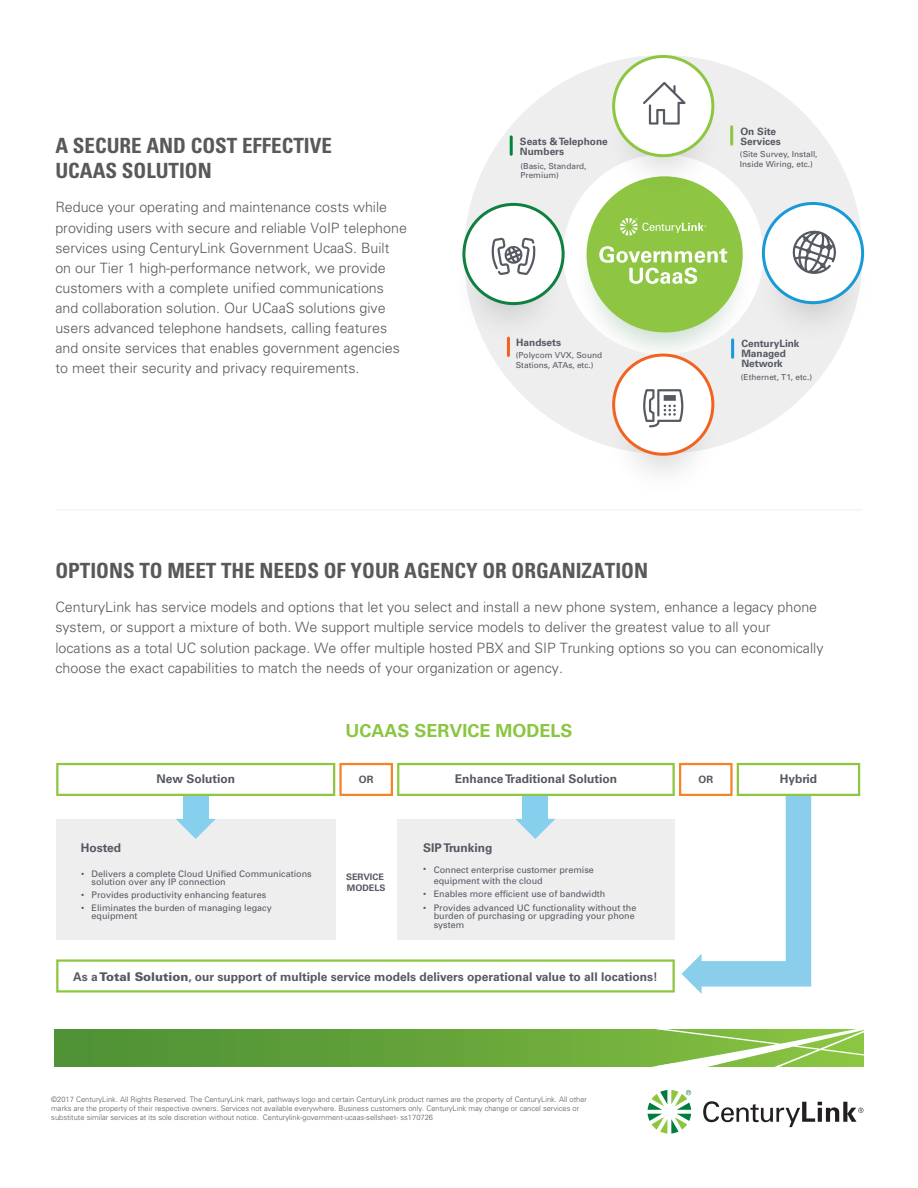
<style>
.page{position:relative;width:918px;height:1188px;background:#fff}
.page>*{position:absolute;margin:0;border:0;box-sizing:border-box;transform-origin:0 0}
.t1{font:700 condensed 21px/25.2px "Univers";color:#58595b}
.t2{font:700 18px "Univers";color:#8bc642}
.t3{font:300 14.25px/20.1px "Univers";color:#57585a}
.t4{font:700 12px "Univers";color:#555962}
.t5{font:700 10.05px/10.2px "Univers";color:#555962}
.t6{font:9px/8.4px "Univers";color:#555962}
.t7{font:700 9px/10.2px "Univers";color:#555962}
.t8{font:8.25px/9.9px "Univers";color:#555962}
.t9{font:300 7.5px/9px "Univers";color:#57585a}
.s1{font-weight:900}
</style>
<div class="page">
<hr style="left:55px;top:509px;width:808px;height:2px;background:#f5f2f3">
<svg style="left:648px;top:1090px;width:43px;height:44px"></svg>
<svg style="left:703px;top:1101px;width:160px;height:26px"></svg>
<svg style="left:54px;top:1029px;width:595px;height:37px;background:#609f39"></svg>
<svg style="left:649px;top:1029px;width:215px;height:38px"></svg>
<svg style="left:468px;top:55px;width:390px;height:385px"></svg>
<img style="left:741px;top:214px;width:124px;height:146px">
<img style="left:462px;top:214px;width:120px;height:146px">
<img style="left:591px;top:367px;width:144px;height:107px">
<div style="left:614px;top:355px;width:99px;height:99px;background:#fff;border-radius:50%"></div>
<div style="left:612px;top:354px;width:102px;height:102px;border:3px solid #f26322;border-radius:50%"></div>
<div style="left:763px;top:203px;width:100px;height:100px;background:#fff;border-radius:50%"></div>
<div style="left:762px;top:202px;width:102px;height:102px;border:3px solid #179ad7;border-radius:50%"></div>
<div style="left:464px;top:204px;width:99px;height:100px;background:#fff;border-radius:50%"></div>
<div style="left:462px;top:203px;width:103px;height:102px;border:3px solid #0e803f;border-radius:50%"></div>
<img style="left:591px;top:67px;width:145px;height:144px">
<div style="left:614px;top:56px;width:99px;height:100px;background:#fff;border-radius:50%"></div>
<div style="left:612px;top:55px;width:102px;height:102px;border:3px solid #8dc63f;border-radius:50%"></div>
<svg style="left:643px;top:82px;width:43px;height:43px"></svg>
<svg style="left:792px;top:230px;width:44px;height:44px"></svg>
<svg style="left:491px;top:238px;width:45px;height:37px"></svg>
<svg style="left:643px;top:389px;width:41px;height:38px"></svg>
<hr style="left:510px;top:137px;width:3px;height:17px;background:#00853f">
<hr style="left:730px;top:127px;width:3px;height:17px;background:#8dc63f">
<hr style="left:507px;top:338px;width:3px;height:18px;background:#f26322">
<hr style="left:731px;top:340px;width:3px;height:17px;background:#179ad7">
<svg style="left:620px;top:218px;width:86px;height:17px"></svg>
<svg style="left:56px;top:763px;width:804px;height:231px"></svg>
<h1 class="t1" style="left:55px;top:133px;width:278px">A SECURE AND COST EFFECTIVE<br>UCAAS SOLUTION</h1>
<p class="t3" style="left:55px;top:197px;width:353px">Reduce your operating and maintenance costs while providing users with secure and reliable VoIP telephone services using CenturyLink Government UcaaS. Built on our Tier 1 high-performance network, we provide customers with a complete unified communications and collaboration solution. Our UCaaS solutions give users advanced telephone handsets, calling features and onsite services that enables government agencies to meet their security and privacy requirements.</p>
<p class="t5" style="left:520px;top:136px;width:89px">Seats &amp; Telephone<br>Numbers</p>
<p class="t8" style="left:520px;top:161px;width:68px">(Basic, Standard,<br>Premium)</p>
<p class="t5" style="left:516px;top:337px;width:46px">Handsets</p>
<p class="t8" style="left:516px;top:350px;width:88px">(Polycom VVX, Sound<br>Stations, ATAs, etc.)</p>
<p class="t5" style="left:740px;top:126px;width:42px">On Site<br>Services</p>
<p class="t8" style="left:740px;top:149px;width:79px">(Site Survey, Install,<br>Inside Wiring, etc.)</p>
<p class="t5" style="left:741px;top:338px;width:60px">CenturyLink<br>Managed<br>Network</p>
<p class="t8" style="left:741px;top:372px;width:73px">(Ethernet, T1, etc.)</p>
<h1 class="t1" style="left:55px;top:558px;width:594px">OPTIONS TO MEET THE NEEDS OF YOUR AGENCY OR ORGANIZATION</h1>
<p class="t3" style="left:55px;top:597px;width:770px">CenturyLink has service models and options that let you select and install a new phone system, enhance a legacy phone system, or support a mixture of both. We support multiple service models to deliver the greatest value to all your locations as a total UC solution package. We offer multiple hosted PBX and SIP Trunking options so you can economically choose the exact capabilities to match the needs of your organization or agency.</p>
<p class="t2" style="left:345px;top:720px;width:229px">UCAAS SERVICE MODELS</p>
<p class="t4" style="left:156px;top:772px;width:80px">New Solution</p>
<p class="t5" style="left:359px;top:775px;width:16px">OR</p>
<p class="t4" style="left:455px;top:772px;width:164px">Enhance Traditional Solution</p>
<p class="t5" style="left:698px;top:775px;width:16px">OR</p>
<p class="t4" style="left:780px;top:772px;width:39px">Hybrid</p>
<p class="t4" style="left:81px;top:841px;width:42px">Hosted</p>
<p class="t4" style="left:423px;top:841px;width:71px">SIP Trunking</p>
<p class="t6" style="left:434px;top:864px;width:162px;line-height:10.8px;text-indent:-11px">• Connect enterprise customer premise equipment with the cloud</p>
<p class="t6" style="left:423px;top:889px;width:184px">• Enables more efficient use of bandwidth</p>
<p class="t6" style="left:434px;top:903px;width:204px;text-indent:-11px">• Provides advanced UC functionality without the burden of purchasing or upgrading your phone system</p>
<p class="t6" style="left:92px;top:869px;width:222px;text-indent:-11px">• Delivers a complete Cloud Unified Communications solution over any IP connection</p>
<p class="t6" style="left:81px;top:890px;width:187px">• Provides productivity enhancing features</p>
<p class="t6" style="left:92px;top:903px;width:182px;text-indent:-11px">• Eliminates the burden of managing legacy equipment</p>
<p class="t7" style="left:346px;top:872px;width:41px">SERVICE<br>MODELS</p>
<p class="t4" style="left:73px;top:969px;width:586px">As a <span class="s1">Total Solution</span>, our support of multiple service models delivers operational value to all locations!</p>
<p class="t9" style="left:51px;top:1095px;width:537px">©2017 CenturyLink. All Rights Reserved. The CenturyLink mark, pathways logo and certain CenturyLink product names are the property of CenturyLink. All other marks are the property of their respective owners. Services not available everywhere. Business customers only. CenturyLink may change or cancel services or substitute similar services at its sole discretion without notice. Centurylink-government-ucaas-sellsheet- ss170726</p>
</div>
